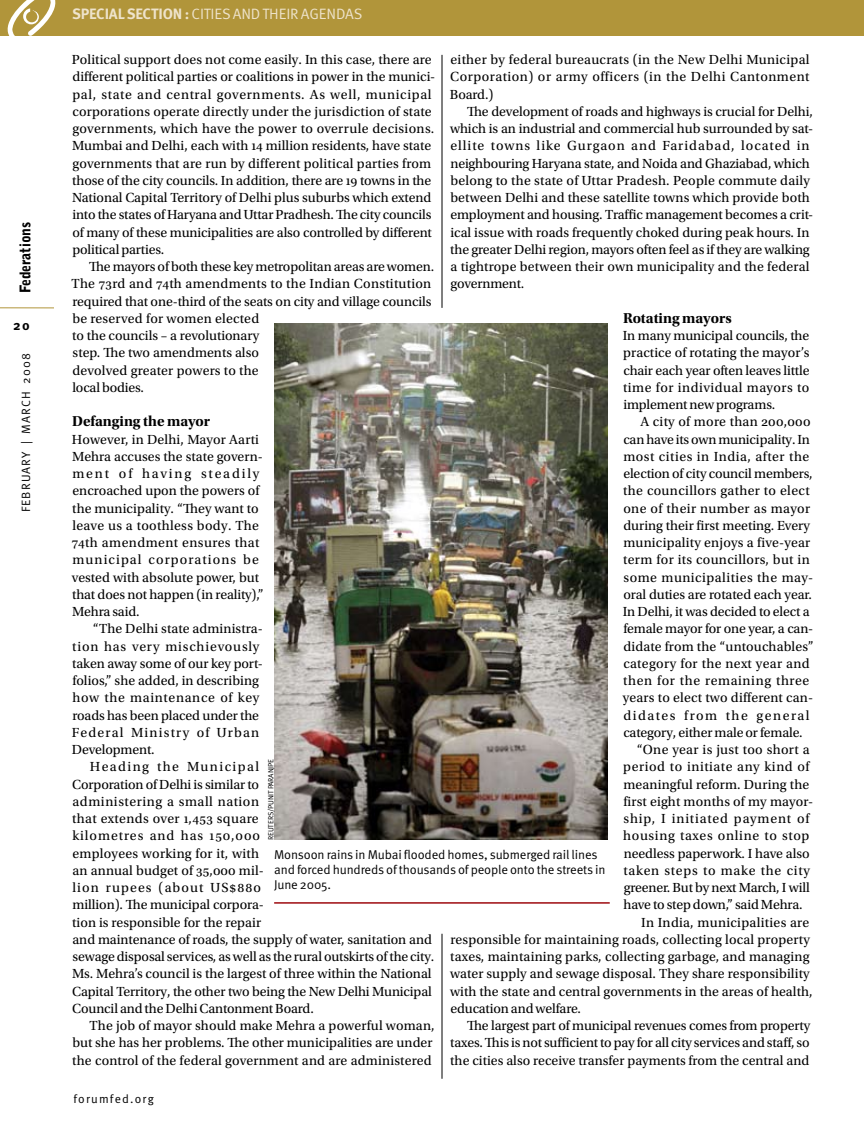
<style>
.page{position:relative;width:864px;height:1134px;background:#fff}
.page>*{position:absolute;margin:0;border:0;box-sizing:border-box;transform-origin:0 0}
.t1{font:15px "Utopia Std Bold Subh";color:#000}
.t2{font:700 15px "Meta OT";letter-spacing:-.01em;color:#eee3cb}
.t3{font:15px "Meta OT";letter-spacing:.06em;color:#eee3cb}
.t4{font:900 14.7px "Bell Gothic Std";letter-spacing:-.015em;color:#000;scale:.95 1}
.t5{font:13.8px/17.2px "Utopia Std";letter-spacing:.005em;color:#000}
.t6{font:13.8px "Utopia Std";letter-spacing:.025em;color:#000}
.t7{font:13.8px "Utopia Std";letter-spacing:.035em;color:#000}
.t8{font:13.8px "Utopia Std";letter-spacing:.045em;color:#000}
.t9{font:13.8px "Utopia Std";letter-spacing:.04em;color:#000}
.t10{font:13.8px "Utopia Std";letter-spacing:.06em;color:#000}
.t11{font:13.8px "Utopia Std";letter-spacing:.05em;color:#000}
.t12{font:13.8px "Utopia Std";letter-spacing:.11em;color:#000}
.t13{font:700 13.5px "Meta OT";color:#000}
.t14{font:12.75px/15px "Meta OT";letter-spacing:-.01em;color:#000}
.t15{font:12px "Meta OT";letter-spacing:.09em;color:#000}
.t16{font:7.5px "Meta OT";letter-spacing:-.02em;color:#000}
.s1{font-weight:400}
</style>
<div class="page">
<div style="left:0;top:0;width:864px;height:36px;background:#b1953a"></div>
<hr style="left:0;top:307px;width:54px;height:1px;background:#b1953a">
<img style="left:274px;top:323px;width:334px;height:516px">
<hr style="left:274px;top:902px;width:336px;height:2px;background:#9d0a0f">
<svg style="left:7px;top:0;width:49px;height:36px"></svg>
<hr style="left:442px;top:55px;width:1px;height:253px;background:#000">
<hr style="left:442px;top:934px;width:1px;height:145px;background:#000">
<p class="t4" style="left:17px;top:293px;width:76px;rotate:-90deg">Federations</p>
<p class="t13" style="left:13px;top:317px;width:18px">20</p>
<p class="t15" style="left:19px;top:512px;width:160px;rotate:-90deg">FEBRUARY | MARCH 2008</p>
<p class="t2" style="left:72px;top:4px;width:135px">SPECIAL SECTION : <span class="s1">Cities</span></p>
<p class="t3" style="left:233px;top:5px;width:78px">and their agen</p>
<p class="t3" style="left:336px;top:5px;width:19px">das</p>
<p class="t5" style="left:450px;top:51px;width:361px;text-align:justify">either by federal bureaucrats (in the New Delhi Municipal Corporation) or army officers (in the Delhi Cantonment Board.)</p>
<p class="t5" style="left:450px;top:103px;width:365px;text-indent:17px">The development of roads and highways is crucial for Delhi, which is an industrial and commercial hub surrounded by sat&shy;ellite towns like Gurgaon and Faridabad, located in neighbouring Haryana state, and Noida and Ghaziabad, which belong to the state of Uttar Pradesh. People commute daily between Delhi and these satellite towns which provide both employment and housing. Traffic management becomes a crit&shy;ical issue with roads frequently choked during peak hours. In the greater Delhi region, mayors often feel as if they are walking a tightrope between their own municipality and the federal government.</p>
<p class="t1" style="left:623px;top:309px;width:110px">Rotating mayors</p>
<p class="t5" style="left:623px;top:327px;width:188px;text-align:justify">In many municipal councils, the practice of rotating the mayor’s chair each year often leaves little time for individual mayors to implement new programs.</p>
<p class="t5" style="left:640px;top:414px;width:172px">A city of more than 200,000</p>
<p class="t5" style="left:623px;top:431px;width:188px">can have its own municipality. In</p>
<p class="t7" style="left:623px;top:449px;width:187px">most cities in India, after the</p>
<p class="t5" style="left:623px;top:465px;width:191px">election of city council members,</p>
<p class="t6" style="left:623px;top:483px;width:188px">the councillors gather to elect</p>
<p class="t6" style="left:623px;top:501px;width:188px">one of their number as mayor</p>
<p class="t5" style="left:623px;top:517px;width:189px">during their first meeting. Every</p>
<p class="t5" style="left:623px;top:534px;width:189px">municipality enjoys a five-year</p>
<p class="t6" style="left:623px;top:552px;width:188px">term for its councillors, but in</p>
<p class="t7" style="left:624px;top:570px;width:191px">some municipalities the may-</p>
<p class="t5" style="left:623px;top:586px;width:190px">oral duties are rotated each year.</p>
<p class="t5" style="left:623px;top:603px;width:188px">In Delhi, it was decided to elect a</p>
<p class="t5" style="left:623px;top:621px;width:192px">female mayor for one year, a can-</p>
<p class="t5" style="left:623px;top:638px;width:192px">didate from the “untouchables”</p>
<p class="t6" style="left:623px;top:656px;width:188px">category for the next year and</p>
<p class="t8" style="left:623px;top:673px;width:188px">then for the remaining three</p>
<p class="t5" style="left:623px;top:690px;width:192px">years to elect two different can-</p>
<p class="t12" style="left:623px;top:708px;width:188px">didates from the general</p>
<p class="t5" style="left:623px;top:724px;width:181px">category, either male or female.</p>
<p class="t6" style="left:637px;top:742px;width:174px">“One year is just too short a</p>
<p class="t9" style="left:623px;top:759px;width:188px">period to initiate any kind of</p>
<p class="t5" style="left:623px;top:776px;width:187px">meaningful reform. During the</p>
<p class="t5" style="left:623px;top:793px;width:192px">first eight months of my mayor-</p>
<p class="t10" style="left:624px;top:811px;width:188px">ship, I initiated payment of</p>
<p class="t8" style="left:623px;top:828px;width:188px">housing taxes online to stop</p>
<p class="t5" style="left:624px;top:845px;width:187px">needless paperwork. I have also</p>
<p class="t11" style="left:624px;top:863px;width:188px">taken steps to make the city</p>
<p class="t5" style="left:624px;top:879px;width:188px">greener. But by next March, I will</p>
<p class="t5" style="left:624px;top:897px;width:180px">have to step down,” said Mehra.</p>
<p class="t5" style="left:641px;top:914px;width:170px">In India, municipalities are</p>
<p class="t5" style="left:450px;top:931px;width:361px">responsible for maintaining roads, collecting local property</p>
<p class="t5" style="left:450px;top:948px;width:361px">taxes, maintaining parks, collecting garbage, and managing</p>
<p class="t5" style="left:450px;top:966px;width:362px">water supply and sewage disposal. They share responsibility</p>
<p class="t5" style="left:450px;top:983px;width:364px">with the state and central governments in the areas of health,</p>
<p class="t5" style="left:450px;top:1000px;width:132px">education and welfare.</p>
<p class="t5" style="left:467px;top:1017px;width:345px">The largest part of municipal revenues comes from property</p>
<p class="t5" style="left:450px;top:1035px;width:361px">taxes. This is not sufficient to pay for all city services and staff, so</p>
<p class="t5" style="left:450px;top:1052px;width:361px">the cities also receive transfer payments from the central and</p>
<p class="t5" style="left:72px;top:51px;width:365px">Political support does not come easily. In this case, there are different political parties or coalitions in power in the munici&shy;pal, state and central governments. As well, municipal corporations operate directly under the jurisdiction of state governments, which have the power to overrule decisions.<br>Mumbai and Delhi, each with 14 million residents, have state governments that are run by different political parties from those of the city councils. In addition, there are 19 towns in the National Capital Territory of Delhi plus suburbs which extend into the states of Haryana and Uttar Pradhesh. The city councils of many of these municipalities are also controlled by different political parties.</p>
<p class="t5" style="left:72px;top:258px;width:364px;text-indent:17px">The mayors of both these key metropolitan areas are women.<br>The 73rd and 74th amendments to the Indian Constitution required that one-third of the seats on city and village councils be reserved for women elected<br>to the councils – a revolutionary<br>step. The two amendments also<br>devolved greater powers to the<br>local bodies.</p>
<p class="t1" style="left:72px;top:413px;width:140px">Defanging the mayor</p>
<p class="t5" style="left:72px;top:431px;width:193px">However, in Delhi, Mayor Aarti<br>Mehra accuses the state govern&shy;ment of having steadily encroached upon the powers of the municipality. “They want to leave us a toothless body. The<br>74th amendment ensures that municipal corporations be vested with absolute power, but that does not happen (in reality),”<br>Mehra said.</p>
<p class="t5" style="left:72px;top:621px;width:192px;text-indent:21px">“The Delhi state administra&shy;tion has very mischievously taken away some of our key port&shy;folios,” she added, in describing how the maintenance of key roads has been placed under the<br>Federal Ministry of Urban<br>Development.</p>
<p class="t5" style="left:72px;top:758px;width:364px;text-indent:18px">Heading the Municipal<br>Corporation of Delhi is similar to<br>administering a small nation<br>that extends over 1,453 square<br>kilometres and has 150,000<br>employees working for it, with<br>an annual budget of 35,000 mil-<br>lion rupees (about US$880<br>million). The municipal corpora-<br>tion is responsible for the repair<br>and maintenance of roads, the supply of water, sanitation and sewage disposal services, as well as the rural outskirts of the city.<br>Ms. Mehra’s council is the largest of three within the National Capital Territory, the other two being the New Delhi Municipal Council and the Delhi Cantonment Board.</p>
<p class="t5" style="left:72px;top:1017px;width:364px;text-indent:17px">The job of mayor should make Mehra a powerful woman, but she has her problems. The other municipalities are under the control of the federal government and are administered</p>
<p class="t16" style="left:266px;top:840px;width:81px;rotate:-90deg">REUTERS/Punit Paranjpe</p>
<p class="t14" style="left:274px;top:847px;width:333px">Monsoon rains in Mubai flooded homes, submerged rail lines and forced hundreds of thousands of people onto the streets in<br>June 2005.</p>
<p class="t15" style="left:74px;top:1091px;width:82px">forumfed.org</p>
</div>
